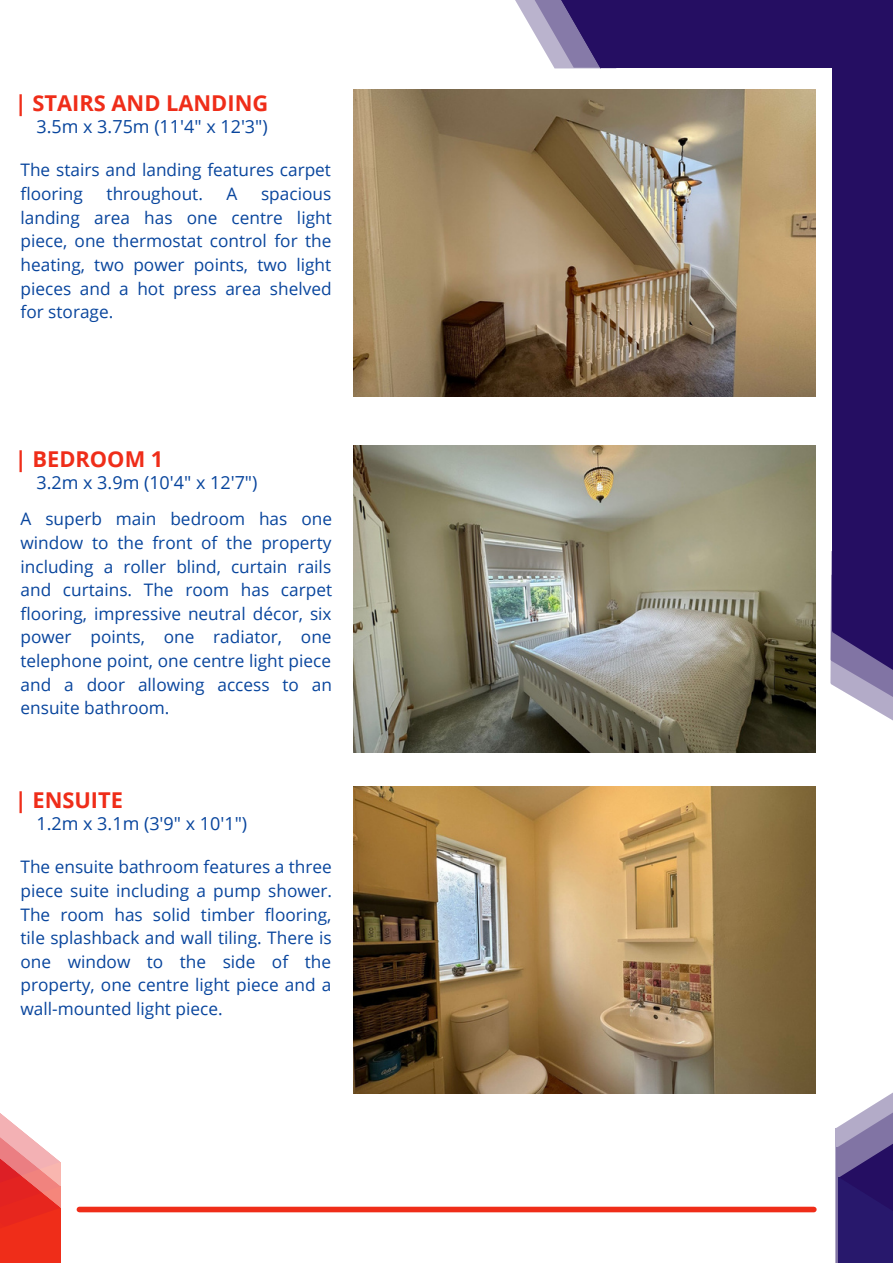
<style>
.page{position:relative;width:893px;height:1264px;background:#fff}
.page>*{position:absolute;margin:0;border:0;box-sizing:border-box;transform-origin:0 0}
.t1{font:700 21.9px "Open Sans";color:#ef2d19}
.t2{font:18px "Open Sans";color:#08459d}
.t3{font:17.25px/23.5px "Open Sans";color:#08459d;text-align:justify}
</style>
<div class="page">
<svg style="left:515px;top:0;width:13px;height:22px"></svg>
<svg style="left:528px;top:0;width:27px;height:68px;fill:#bab3cd"></svg>
<div style="left:601px;top:0;width:291px;height:68px;background:#250e62"></div>
<svg style="left:830px;top:602px;width:62px;height:118px"></svg>
<div style="left:831px;top:0;width:61px;height:631px;background:#250e62"></div>
<svg style="left:831px;top:572px;width:61px;height:119px;fill:#250e62"></svg>
<svg style="left:555px;top:0;width:46px;height:68px;background:#604f8c"></svg>
<div style="left:836px;top:1146px;width:56px;height:116px;background:#28186c"></div>
<svg style="left:835px;top:1093px;width:57px;height:106px"></svg>
<svg style="left:0;top:1113px;width:61px;height:149px"></svg>
<div style="left:79px;top:1206px;width:734px;height:6px;background:#ef2d19"></div>
<img style="left:353px;top:89px;width:462px;height:307px">
<img style="left:353px;top:446px;width:462px;height:307px">
<img style="left:353px;top:786px;width:462px;height:307px">
<p class="t1" style="left:15px;top:87px;width:255px">| STAIRS AND LANDING</p>
<p class="t2" style="left:36px;top:113px;width:233px">3.5m x 3.75m (11'4" x 12'3")</p>
<p class="t3" style="left:21px;top:158px;width:312px">The stairs and landing features carpet flooring</p>
<p class="t3" style="left:107px;top:181px;width:98px">throughout.</p>
<p class="t3" style="left:226px;top:181px;width:12px">A</p>
<p class="t3" style="left:21px;top:181px;width:313px;text-indent:240px">spacious landing area has one centre light piece, one thermostat control for the heating, two power points, two light pieces and a hot press area shelved for storage.</p>
<p class="t1" style="left:15px;top:444px;width:150px">| BEDROOM 1</p>
<p class="t2" style="left:36px;top:470px;width:222px">3.2m x 3.9m (10'4" x 12'7")</p>
<p class="t3" style="left:21px;top:507px;width:313px">A superb main bedroom has one window to the front of the property including a roller blind, curtain rails and curtains. The room has carpet flooring, impressive neutral décor, six power points, one radiator, one telephone point, one centre light piece and a door allowing access to an ensuite bathroom.</p>
<p class="t1" style="left:15px;top:784px;width:110px">| ENSUITE</p>
<p class="t2" style="left:36px;top:810px;width:212px">1.2m x 3.1m (3'9" x 10'1")</p>
<p class="t3" style="left:21px;top:854px;width:313px">The ensuite bathroom features a three piece suite including a pump shower.<br>The room has solid timber flooring, tile splashback and wall tiling. There is one window to the side of the property, one centre light piece and a wall-mounted light piece.</p>
</div>
